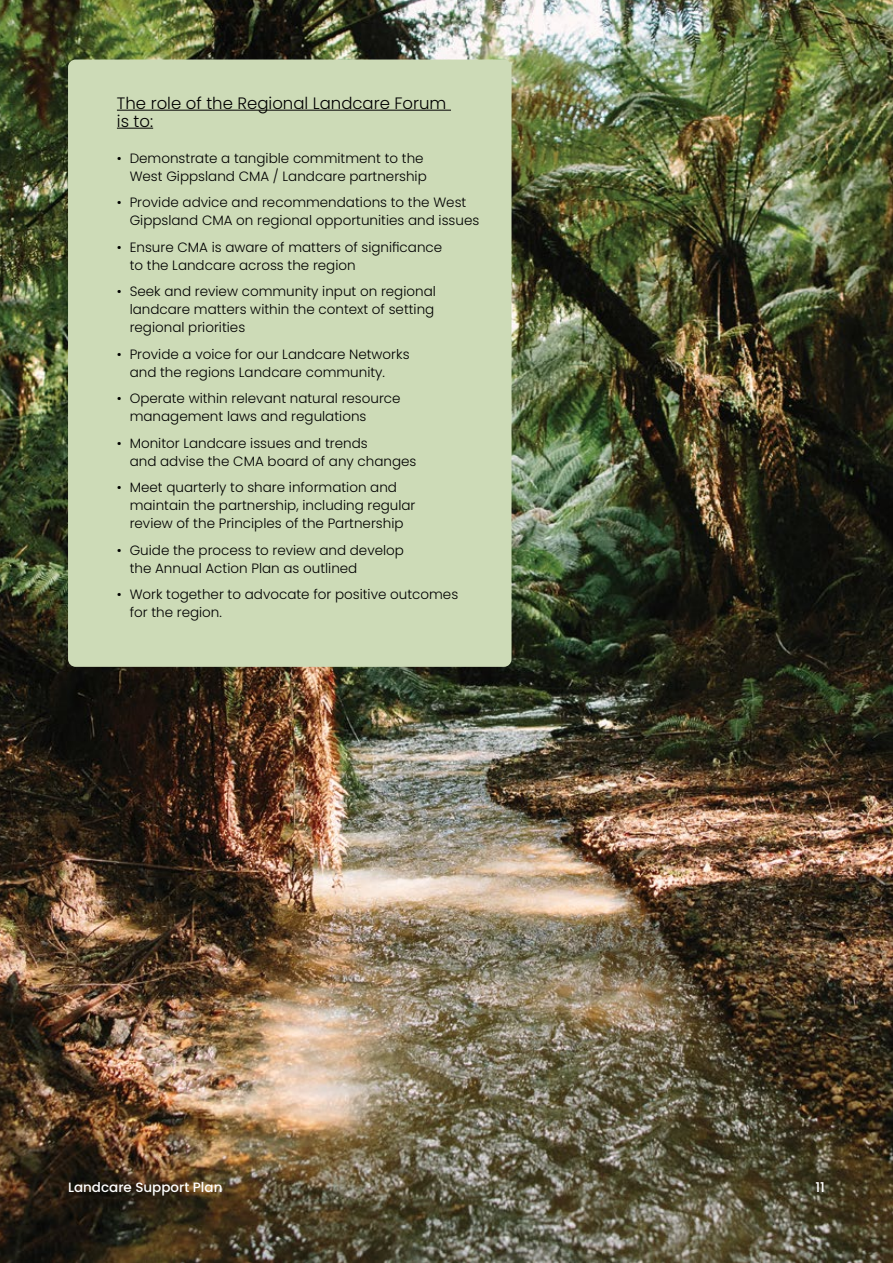
<style>
.page{position:relative;width:893px;height:1263px;background:#fff}
.page>*{position:absolute;margin:0;border:0;box-sizing:border-box;transform-origin:0 0}
.t1{font:300 16.5px/18px "Poppins";color:#000}
.t2{font:300 13.5px/18px "Poppins";color:#000}
.t3{font:500 13.5px "Poppins";color:#fff}
</style>
<div class="page">
<img style="left:0;top:0;width:893px;height:1263px">
<div style="left:68px;top:60px;width:443px;height:607px;background:#cddbb7;border-radius:8px"></div>
<hr style="left:117px;top:110px;width:334px;height:1px;background:#000">
<hr style="left:117px;top:128px;width:36px;height:1px;background:#000">
<p class="t1" style="left:117px;top:94px;width:331px">The role of the Regional Landcare Forum is to:</p>
<p class="t2" style="left:117px;top:149px;width:311px;text-align:right">• Demonstrate a tangible commitment to the<br>West Gippsland CMA / Landcare partnership</p>
<p class="t2" style="left:130px;top:194px;width:351px;text-indent:-13px">• Provide advice and recommendations to the West<br>Gippsland CMA on regional opportunities and issues</p>
<p class="t2" style="left:130px;top:238px;width:314px;text-indent:-13px">• Ensure CMA is aware of matters of significance to the Landcare across the region</p>
<p class="t2" style="left:130px;top:283px;width:308px;text-align:justify;text-indent:-13px">• Seek and review community input on regional landcare matters within the context of setting regional priorities</p>
<p class="t2" style="left:130px;top:345px;width:281px;text-indent:-13px">• Provide a voice for our Landcare Networks and the regions Landcare community.</p>
<p class="t2" style="left:130px;top:390px;width:272px;text-indent:-13px">• Operate within relevant natural resource management laws and regulations</p>
<p class="t2" style="left:130px;top:434px;width:288px;text-indent:-13px">• Monitor Landcare issues and trends<br>and advise the CMA board of any changes</p>
<p class="t2" style="left:130px;top:479px;width:287px;text-indent:-13px">• Meet quarterly to share information and maintain the partnership, including regular review of the Principles of the Partnership</p>
<p class="t2" style="left:130px;top:541px;width:276px;text-indent:-13px">• Guide the process to review and develop the Annual Action Plan as outlined</p>
<p class="t2" style="left:130px;top:586px;width:330px;text-indent:-13px">• Work together to advocate for positive outcomes for the region.</p>
<p class="t3" style="left:68px;top:1180px;width:156px">Landcare Support Plan</p>
<p class="t3" style="left:815px;top:1180px;width:11px">11</p>
</div>
